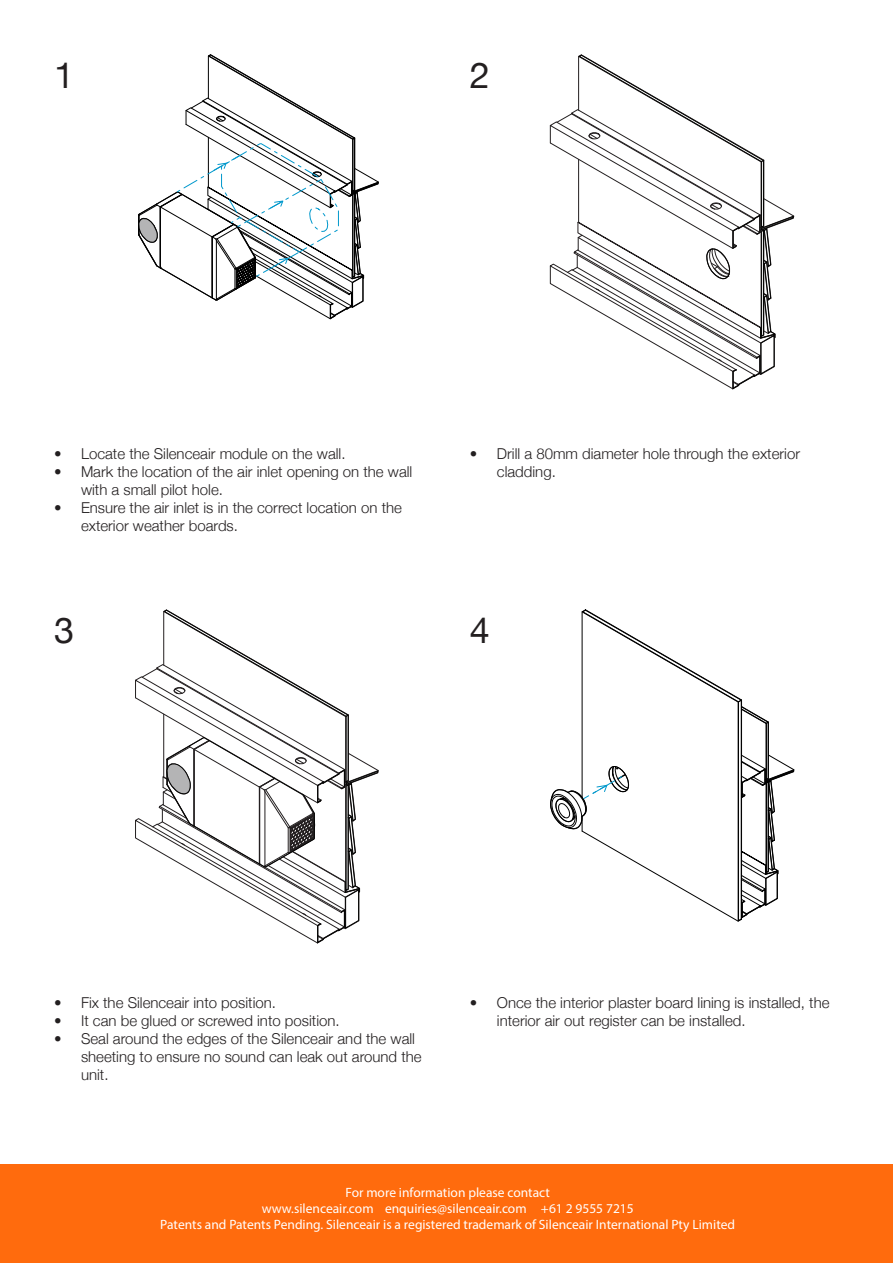
<style>
.page{position:relative;width:893px;height:1263px;background:#fff}
.page>*{position:absolute;margin:0;border:0;box-sizing:border-box;transform-origin:0 0}
.t1{font:36px "Helvetica Neue";color:#231f20}
.t2{font:300 15px/18px "Helvetica Neue";color:#231f20}
.t3{font:13.5px "Myriad Pro";color:#fff}
</style>
<div class="page">
<div style="left:0;top:1164px;width:893px;height:99px;background:#ff6b0d"></div>
<svg style="left:138px;top:54px;width:241px;height:265px"></svg>
<svg style="left:550px;top:54px;width:244px;height:335px"></svg>
<svg style="left:135px;top:609px;width:244px;height:334px"></svg>
<svg style="left:550px;top:609px;width:244px;height:312px"></svg>
<p class="t1" style="left:54px;top:49px;width:22px">1</p>
<p class="t1" style="left:470px;top:49px;width:22px">2</p>
<p class="t2" style="left:54px;top:443px;width:293px">• Locate the Silenceair module on the wall.</p>
<p class="t2" style="left:81px;top:461px;width:333px;text-indent:-27px">• Mark the location of the air inlet opening on the wall with a small pilot hole.</p>
<p class="t2" style="left:81px;top:497px;width:322px;text-indent:-27px">• Ensure the air inlet is in the correct location on the exterior weather boards.</p>
<p class="t1" style="left:54px;top:604px;width:22px">3</p>
<p class="t2" style="left:497px;top:443px;width:305px;text-indent:-27px">• Drill a 80mm diameter hole through the exterior cladding.</p>
<p class="t1" style="left:470px;top:604px;width:22px">4</p>
<p class="t2" style="left:54px;top:992px;width:224px">• Fix the Silenceair into position.</p>
<p class="t2" style="left:54px;top:1010px;width:287px">• It can be glued or screwed into position.</p>
<p class="t2" style="left:81px;top:1028px;width:342px;text-indent:-27px">• Seal around the edges of the Silenceair and the wall sheeting to ensure no sound can leak out around the unit.</p>
<p class="t2" style="left:497px;top:992px;width:334px;text-indent:-27px">• Once the interior plaster board lining is installed, the interior air out register can be installed.</p>
<p class="t3" style="left:346px;top:1184px;width:206px">For more information please contact</p>
<p class="t3" style="left:262px;top:1200px;width:374px">www.silenceair.com enquiries@silenceair.com +61 2 9555 7215</p>
<p class="t3" style="left:160px;top:1216px;width:576px">Patents and Patents Pending. Silenceair is a registered trademark of Silenceair International Pty Limited</p>
</div>
